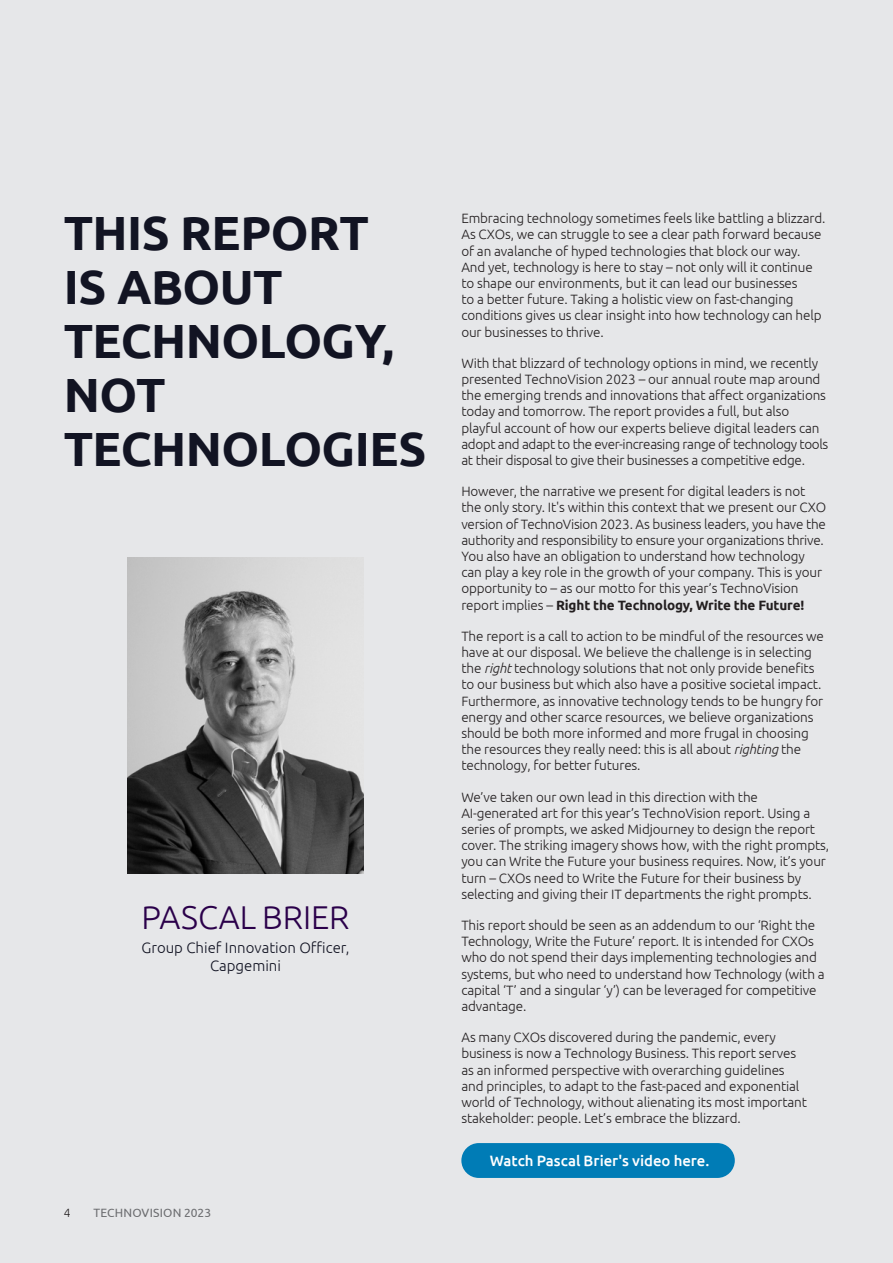
<style>
.page{position:relative;width:893px;height:1263px;background:#e6e7e9}
.page>*{position:absolute;margin:0;border:0;box-sizing:border-box;transform-origin:0 0}
.No_Spacing{font:700 48px/54px "Ubuntu";letter-spacing:-.015em;color:#121423}
.Expert_Name{font:300 33px "Ubuntu";color:#2a004a}
.Expert_Name-2{font:300 15px/18px "Ubuntu";color:#121423;text-align:center}
.Content_Head{font:500 15px "Ubuntu";letter-spacing:-.005em;color:#fff}
.Normal__Web{font:300 13.5px/16.2px "Ubuntu";letter-spacing:-.01em;color:#231f20}
.t1{font:12px "Ubuntu";letter-spacing:.015em;color:#6c6d70}
.t2{font:300 12px "Ubuntu";color:#231f20}
.s1{font-weight:700}
.s2{font-style:italic}
</style>
<div class="page">
<img style="left:128px;top:558px;width:235px;height:315px">
<div style="left:461px;top:1143px;width:274px;height:35px;background:#007cb6;border-radius:17px"></div>
<p class="No_Spacing" style="left:64px;top:205px;width:364px">THIS REPORT<br>IS ABOUT<br>TECHNOLOGY,<br>NOT<br>TECHNOLOGIES</p>
<p class="Expert_Name" style="left:141px;top:898px;width:210px">PASCAL BRIER</p>
<p class="Expert_Name-2" style="left:142px;top:938px;width:210px">Group Chief Innovation Officer,<br>Capgemini</p>
<p class="t2" style="left:64px;top:1205px;width:8px">4</p>
<p class="t1" style="left:94px;top:1205px;width:119px">TECHNOVISION 2023</p>
<p class="Normal__Web" style="left:461px;top:210px;width:366px">Embracing technology sometimes feels like battling a blizzard.<br>As CXOs, we can struggle to see a clear path forward because of an avalanche of hyped technologies that block our way.<br>And yet, technology is here to stay – not only will it continue to shape our environments, but it can lead our businesses<br>to a better future. Taking a holistic view on fast-changing conditions gives us clear insight into how technology can help our businesses to thrive.</p>
<p class="Normal__Web" style="left:461px;top:354px;width:368px">With that blizzard of technology options in mind, we recently presented TechnoVision 2023 – our annual route map around the emerging trends and innovations that affect organizations today and tomorrow. The report provides a full, but also playful account of how our experts believe digital leaders can adopt and adapt to the ever-increasing range of technology tools at their disposal to give their businesses a competitive edge.</p>
<p class="Normal__Web" style="left:461px;top:483px;width:366px">However, the narrative we present for digital leaders is not the only story. It's within this context that we present our CXO version of TechnoVision 2023. As business leaders, you have the authority and responsibility to ensure your organizations thrive.<br>You also have an obligation to understand how technology can play a key role in the growth of your company. This is your opportunity to – as our motto for this year’s TechnoVision report implies – <span class="s1">Right the Technology, Write the Future!</span></p>
<p class="Normal__Web" style="left:461px;top:627px;width:364px">The report is a call to action to be mindful of the resources we have at our disposal. We believe the challenge is in selecting the <span class="s2">right</span> technology solutions that not only provide benefits to our business but which also have a positive societal impact.<br>Furthermore, as innovative technology tends to be hungry for energy and other scarce resources, we believe organizations should be both more informed and more frugal in choosing the resources they really need: this is all about <span class="s2">righting</span> the technology, for better futures.</p>
<p class="Normal__Web" style="left:461px;top:788px;width:369px">We’ve taken our own lead in this direction with the AI-generated art for this year’s TechnoVision report. Using a series of prompts, we asked Midjourney to design the report cover. The striking imagery shows how, with the right prompts, you can Write the Future your business requires. Now, it’s your turn – CXOs need to Write the Future for their business by selecting and giving their IT departments the right prompts.</p>
<p class="Normal__Web" style="left:461px;top:917px;width:365px">This report should be seen as an addendum to our ‘Right the Technology, Write the Future’ report. It is intended for CXOs who do not spend their days implementing technologies and systems, but who need to understand how Technology (with a capital ‘T’ and a singular ‘y’) can be leveraged for competitive advantage.</p>
<p class="Normal__Web" style="left:461px;top:1029px;width:347px">As many CXOs discovered during the pandemic, every business is now a Technology Business. This report serves as an informed perspective with overarching guidelines and principles, to adapt to the fast-paced and exponential world of Technology, without alienating its most important stakeholder: people. Let’s embrace the blizzard.</p>
<p class="Content_Head" style="left:490px;top:1151px;width:221px">Watch Pascal Brier's video here.</p>
</div>
